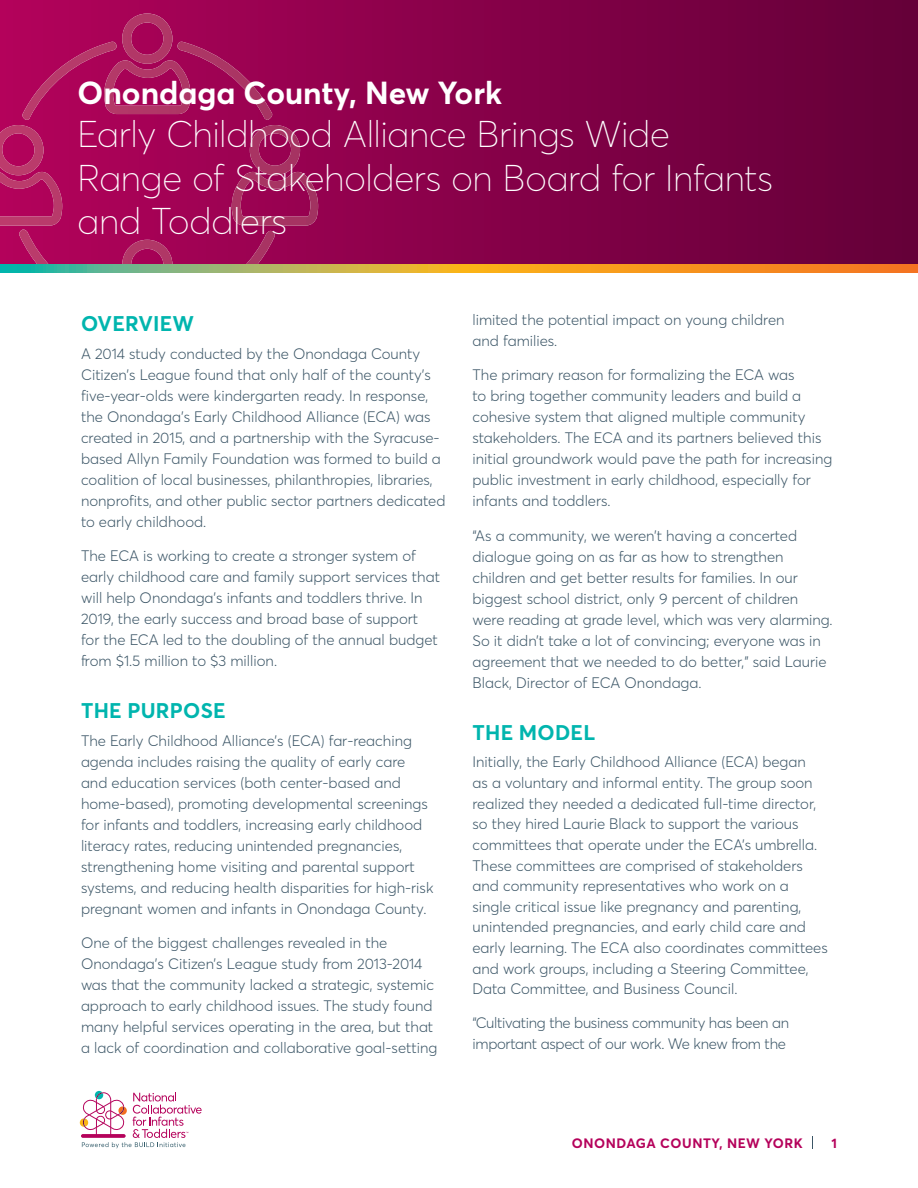
<style>
.page{position:relative;width:918px;height:1188px;background:#fff}
.page>*{position:absolute;margin:0;border:0;box-sizing:border-box;transform-origin:0 0}
.t1{font:100 36.75px/43.5px "Averta PE";letter-spacing:-.01em;color:#fff}
.t2{font:700 31.5px "Averta PE";color:#fff}
.t3{font:700 21px "Averta PE";letter-spacing:.01em;color:#00b5ae}
.t4{font:300 15px/21px "Averta PE";color:#3b5566}
.t5{font:300 15px/20.7px "Averta PE";letter-spacing:-.02em;color:#3b5566}
.t6{font:700 13.5px "Averta PE";letter-spacing:.04em;color:#b5025b}
</style>
<div class="page">
<svg style="left:0;top:0;width:918px;height:264px;background:#7c0043"></svg>
<svg style="left:0;top:14px;width:318px;height:250px;background:#a60b58"></svg>
<svg style="left:0;top:264px;width:918px;height:9px;background:#c5a445"></svg>
<svg style="left:80px;top:1091px;width:122px;height:57px"></svg>
<svg style="left:812px;top:1136px;width:1px;height:13px"></svg>
<h2 class="t2" style="left:78px;top:70px;width:426px">Onondaga County, New York</h2>
<h1 class="t1" style="left:78px;top:111px;width:697px">Early Childhood Alliance Brings Wide<br>Range of Stakeholders on Board for Infants and Toddlers</h1>
<h3 class="t3" style="left:81px;top:309px;width:114px">OVERVIEW</h3>
<p class="t4" style="left:81px;top:342px;width:366px">A 2014 study conducted by the Onondaga County Citizen’s League found that only half of the county’s five-year-olds were kindergarten ready. In response, the Onondaga’s Early Childhood Alliance (ECA) was created in 2015, and a partnership with the Syracuse&shy;based Allyn Family Foundation was formed to build a coalition of local businesses, philanthropies, libraries, nonprofits, and other public sector partners dedicated to early childhood.</p>
<p class="t4" style="left:81px;top:545px;width:361px">The ECA is working to create a stronger system of early childhood care and family support services that will help Onondaga’s infants and toddlers thrive. In 2019, the early success and broad base of support for the ECA led to the doubling of the annual budget from $1.5 million to $3 million.</p>
<h3 class="t3" style="left:81px;top:696px;width:146px">THE PURPOSE</h3>
<p class="t4" style="left:81px;top:730px;width:354px">The Early Childhood Alliance’s (ECA) far-reaching agenda includes raising the quality of early care and education services (both center-based and home-based), promoting developmental screenings for infants and toddlers, increasing early childhood literacy rates, reducing unintended pregnancies, strengthening home visiting and parental support systems, and reducing health disparities for high-risk pregnant women and infants in Onondaga County.</p>
<p class="t4" style="left:81px;top:932px;width:358px">One of the biggest challenges revealed in the Onondaga’s Citizen’s League study from 2013-2014 was that the community lacked a strategic, systemic approach to early childhood issues. The study found many helpful services operating in the area, but that a lack of coordination and collaborative goal-setting</p>
<p class="t4" style="left:472px;top:309px;width:314px">limited the potential impact on young children and families.</p>
<p class="t4" style="left:472px;top:364px;width:361px">The primary reason for formalizing the ECA was<br>to bring together community leaders and build a cohesive system that aligned multiple community stakeholders. The ECA and its partners believed this initial groundwork would pave the path for increasing public investment in early childhood, especially for infants and toddlers.</p>
<p class="t4" style="left:472px;top:525px;width:362px">“As a community, we weren’t having a concerted dialogue going on as far as how to strengthen children and get better results for families. In our biggest school district, only 9 percent of children were reading at grade level, which was very alarming.<br>So it didn’t take a lot of convincing; everyone was in agreement that we needed to do better,” said Laurie Black, Director of ECA Onondaga.</p>
<h3 class="t3" style="left:473px;top:718px;width:124px">THE MODEL</h3>
<p class="t4" style="left:472px;top:751px;width:357px">Initially, the Early Childhood Alliance (ECA) began<br>as a voluntary and informal entity. The group soon realized they needed a dedicated full-time director, so they hired Laurie Black to support the various committees that operate under the ECA’s umbrella.<br>These committees are comprised of stakeholders and community representatives who work on a single critical issue like pregnancy and parenting, unintended pregnancies, and early child care and early learning. The ECA also coordinates committees and work groups, including a Steering Committee, Data Committee, and Business Council.</p>
<p class="t5" style="left:472px;top:1012px;width:318px">“Cultivating the business community has been an important aspect of our work. We knew from the</p>
<p class="t6" style="left:572px;top:1133px;width:232px">ONONDAGA COUNTY, NEW YORK</p>
<p class="t6" style="left:831px;top:1133px;width:7px">1</p>
</div>
